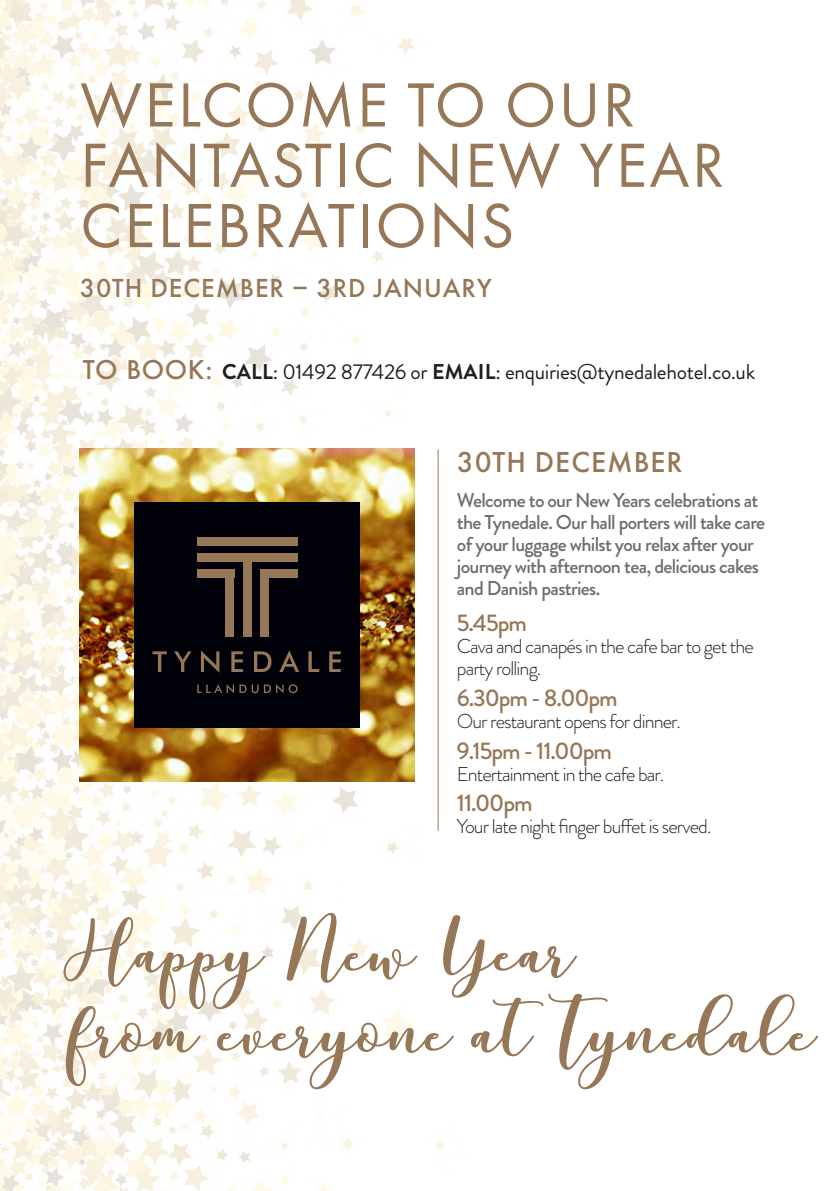
<style>
.page{position:relative;width:840px;height:1191px;background:#fff}
.page>*{position:absolute;margin:0;border:0;box-sizing:border-box;transform-origin:0 0}
.t1{font:117.6px "mottonademo";color:#967757}
.t2{font:64.6px/60.2px "Futura PT";letter-spacing:.035em;color:#967757}
.t3{font:500 30px "Futura PT";letter-spacing:.035em;color:#967757}
.t4{font:500 27.2px "Futura PT";letter-spacing:.035em;color:#967757}
.t5{font:500 24px "Brandon Grotesque";letter-spacing:-.045em;color:#967757}
.t6{font:21.4px "Brandon Grotesque";letter-spacing:-.015em;color:#231f20}
.t7{font:500 20px/22px "Brandon Grotesque";letter-spacing:-.035em;color:#6c6d70}
.t8{font:300 20px/22px "Brandon Grotesque";letter-spacing:-.045em;color:#231f20}
.s1{font-family:"Futura";font-weight:500;font-size:25px;color:#967757}
.s2{font-weight:700}
</style>
<div class="page">
<img style="left:0;top:0;width:445px;height:1191px">
<hr style="left:437px;top:449px;width:1px;height:382px;background:#967757">
<img style="left:80px;top:448px;width:334px;height:333px">
<div style="left:134px;top:502px;width:226px;height:225px;background:#010209"></div>
<svg style="left:152px;top:650px;width:188px;height:23px"></svg>
<svg style="left:197px;top:684px;width:100px;height:9px"></svg>
<div style="left:197px;top:537px;width:100px;height:9px;background:#967757"></div>
<div style="left:197px;top:553px;width:100px;height:9px;background:#967757"></div>
<div style="left:260px;top:569px;width:37px;height:9px;background:#967757"></div>
<div style="left:197px;top:569px;width:37px;height:9px;background:#967757"></div>
<div style="left:243px;top:553px;width:8px;height:84px;background:#967757"></div>
<div style="left:225px;top:569px;width:9px;height:68px;background:#967757"></div>
<div style="left:260px;top:569px;width:9px;height:68px;background:#967757"></div>
<p class="t2" style="left:80px;top:75px;width:645px">WELCOME TO OUR<br>FANTASTIC NEW YEAR<br>CELEBRATIONS</p>
<p class="t4" style="left:80px;top:271px;width:413px">30TH DECEMBER – 3RD JANUARY</p>
<p class="t6" style="left:83px;top:357px;width:673px"><span class="s1">TO BOOK:</span> <span class="s2">CALL</span>: 01492 877426 or <span class="s2">EMAIL</span>: enquiries@tynedalehotel.co.uk</p>
<p class="t3" style="left:456px;top:443px;width:227px">30TH DECEMBER</p>
<p class="t7" style="left:456px;top:490px;width:310px">Welcome to our New Years celebrations at the Tynedale. Our hall porters will take care of your luggage whilst you relax after your journey with afternoon tea, delicious cakes and Danish pastries.</p>
<p class="t5" style="left:456px;top:606px;width:72px">5.45pm</p>
<p class="t8" style="left:456px;top:635px;width:298px">Cava and canapés in the cafe bar to get the party rolling.</p>
<p class="t5" style="left:456px;top:681px;width:162px">6.30pm - 8.00pm</p>
<p class="t8" style="left:456px;top:710px;width:225px">Our restaurant opens for dinner.</p>
<p class="t5" style="left:456px;top:733px;width:156px">9.15pm - 11.00pm</p>
<p class="t8" style="left:456px;top:762px;width:209px">Entertainment in the cafe bar.</p>
<p class="t5" style="left:456px;top:786px;width:77px">11.00pm</p>
<p class="t8" style="left:456px;top:815px;width:256px">Your late night finger buffet is served.</p>
<p class="t1" style="left:69px;top:910px;width:506px">Happy New Year</p>
<p class="t1" style="left:69px;top:990px;width:747px">from everyone at Tynedale</p>
</div>
